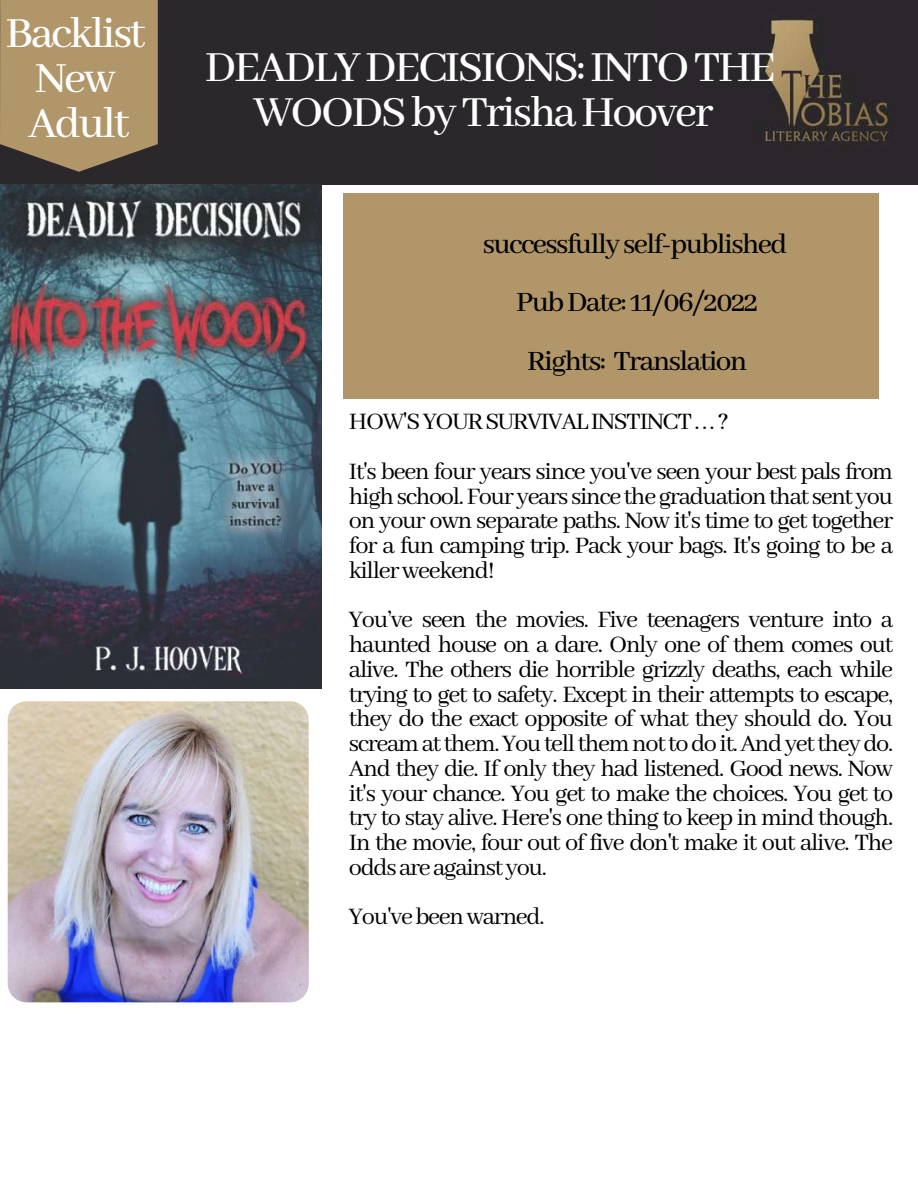
<style>
.page{position:relative;width:918px;height:1188px;background:#fff}
.page>*{position:absolute;margin:0;border:0;box-sizing:border-box;transform-origin:0 0}
.t1{font:500 48px/45px "Abhaya Libre";letter-spacing:-.05em;color:#fff;text-align:center}
.t2{font:500 31.2px/58.5px "Abhaya Libre";letter-spacing:-.05em;color:#000;text-align:center}
.t3{font:26.4px/24.8px "Abhaya Libre";letter-spacing:-.05em;color:#000;text-align:justify}
</style>
<div class="page">
<div style="left:0;top:0;width:918px;height:185px;background:#2a282b"></div>
<img style="left:758px;top:19px;width:133px;height:123px">
<svg style="left:0;top:0;width:158px;height:172px;background:#a48c62"></svg>
<img style="left:8px;top:701px;width:301px;height:301px;border-radius:19px">
<div style="left:343px;top:193px;width:536px;height:206px;background:#b09668"></div>
<img style="left:0;top:185px;width:321px;height:504px">
<h1 class="t1" style="left:6px;top:12px;width:141px">Backlist<br>New<br>Adult</h1>
<h1 class="t1" style="left:17px;top:39px;width:118px;text-align:left">Young<br>Adult</h1>
<h1 class="t1" style="left:205px;top:47px;width:573px">DEADLYDECISIONS:INTOTHE<br>WOODSbyTrishaHoover</h1>
<h1 class="t1" style="left:350px;top:98px;width:296px">MidnightRooms</h1>
<p class="t2" style="left:483px;top:216px;width:306px">successfullyself-published<br>PubDate:11/06/2022<br>Rights: Translation</p>
<p class="t3" style="left:349px;top:398px;width:546px;line-height:49.5px">HOW'SYOURSURVIVALINSTINCT...?<br>It's been four years since you've seen your best pals from</p>
<p class="t3" style="left:349px;top:485px;width:546px">highschool.Fouryearssincethegraduationthatsentyou on your own separate paths. Now it's time to get together for a fun camping trip. Pack your bags. It's going to be a killerweekend!</p>
<p class="t3" style="left:349px;top:608px;width:546px">You’ve seen the movies. Five teenagers venture into a haunted house on a dare. Only one of them comes out alive. The others die horrible grizzly deaths, each while trying to get to safety. Except in their attempts to escape, they do the exact opposite of what they should do. You screamatthem.Youtellthemnottodoit.Andyettheydo.<br>And they die. If only they had listened. Good news. Now it's your chance. You get to make the choices. You get to try to stay alive. Here's one thing to keep in mind though.<br>In the movie, four out of five don't make it out alive. The oddsareagainstyou.</p>
<p class="t3" style="left:349px;top:905px;width:197px">You'vebeenwarned.</p>
</div>
